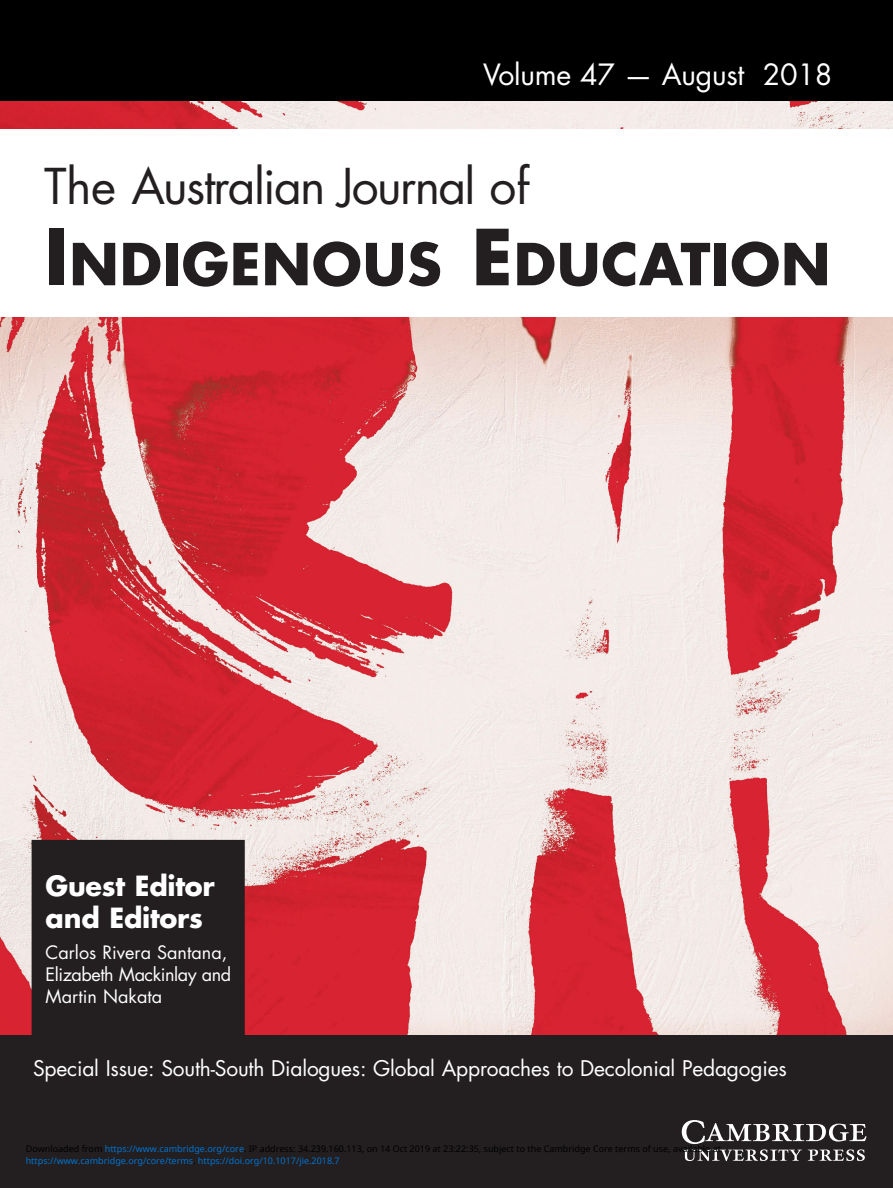
<style>
.page{position:relative;width:893px;height:1188px;background:#fff}
.page>*{position:absolute;margin:0;border:0;box-sizing:border-box;transform-origin:0 0}
.t1{font:700 56.25px "Futura";letter-spacing:.015em;color:#231f20}
.t2{font:48px "Futura";letter-spacing:-.035em;color:#231f20}
.t3{font:28.5px "Futura";letter-spacing:-.01em;color:#fff}
.t4{font:700 27px/32.4px "Futura";letter-spacing:-.01em;color:#fff}
.t5{font:21px "Futura";letter-spacing:-.01em;color:#fff}
.t6{font:18px/21.6px "Futura";color:#fff}
.t7{font:9px "Noto Sans";color:#000}
.t8{font:9px "Noto Sans";color:#0172cf}
.s1{font-size:75px}
.s2{color:#0172cf}
.s3{color:#000}
</style>
<div class="page">
<img style="left:0;top:317px;width:892px;height:717px">
<div style="left:0;top:0;width:892px;height:101px;background:#000"></div>
<div style="left:0;top:1034px;width:892px;height:153px;background:#231f20"></div>
<svg style="left:681px;top:1120px;width:185px;height:23px"></svg>
<svg style="left:683px;top:1149px;width:118px;height:11px"></svg>
<svg style="left:807px;top:1149px;width:57px;height:11px"></svg>
<img style="left:0;top:101px;width:892px;height:28px">
<div style="left:32px;top:840px;width:212px;height:205px;background:#231f20"></div>
<div style="left:32px;top:839px;width:213px;height:207px;border:2px solid #231f20"></div>
<h3 class="t3" style="left:483px;top:59px;width:350px">Volume 47 — August 2018</h3>
<h2 class="t2" style="left:44px;top:161px;width:486px">The Australian Journal of</h2>
<h1 class="t1" style="left:44px;top:238px;width:787px"><span class="s1">I</span>NDIGENOUS <span class="s1">E</span>DUCATION</h1>
<h3 class="t4" style="left:46px;top:871px;width:171px">Guest Editor and Editors</h3>
<h3 class="t6" style="left:46px;top:942px;width:187px">Carlos Rivera Santana,<br>Elizabeth Mackinlay and<br>Martin Nakata</h3>
<h3 class="t5" style="left:33px;top:1056px;width:755px">Special Issue: South-South Dialogues: Global Approaches to Decolonial Pedagogies</h3>
<p class="t7" style="left:26px;top:1142px;width:696px">Downloaded from <span class="s2">https://www.cambridge.org/core</span>. IP address: 34.239.160.113, on 14 Oct 2019 at 23:22:35, subject to the Cambridge Core terms of use, available at</p>
<p class="t8" style="left:26px;top:1154px;width:315px">https://www.cambridge.org/core/terms<span class="s3">.</span> https://doi.org/10.1017/jie.2018.7</p>
</div>
